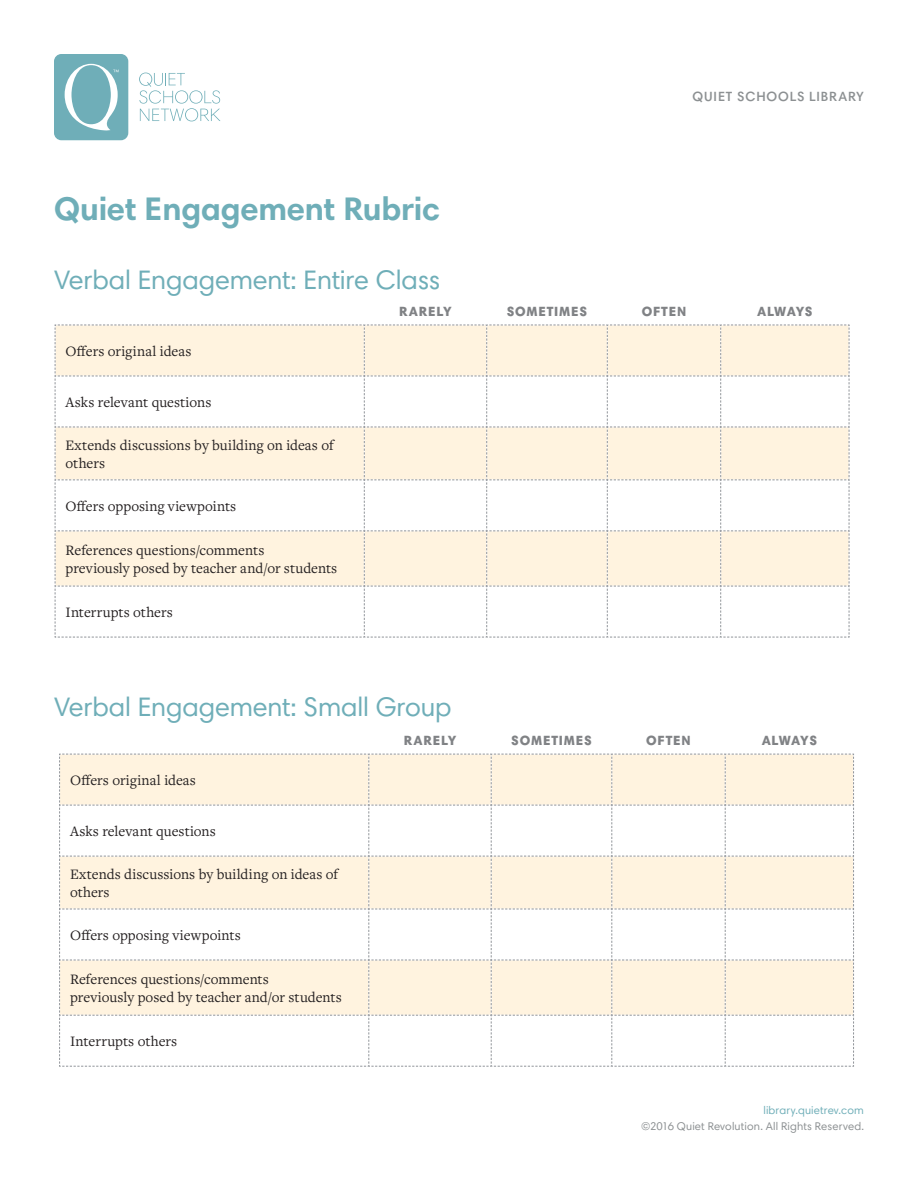
<style>
.page{position:relative;width:918px;height:1188px;background:#fff}
.page>*{position:absolute;margin:0;border:0;box-sizing:border-box;transform-origin:0 0}
.Page_Title{font:700 33px "Harmonia Sans Std";letter-spacing:-.005em;color:#6faeb8}
.Page_Title-2{font:27px "Harmonia Sans Std";letter-spacing:-.005em;color:#6faeb8}
.Question{font:15px/18px "Freight Text Pro";letter-spacing:.005em;color:#231f20}
._05_Subsection_Heade{font:900 13.5px "Harmonia Sans Std";letter-spacing:.055em;color:#808285}
.t1{font:600 13.5px "Harmonia Sans Std";letter-spacing:.06em;color:#8c9092}
.Master_page_footer{font:11.25px/15.8px "Harmonia Sans Std";letter-spacing:.015em;color:#8c9092;text-align:right}
.s1{color:#6faeb8}
</style>
<div class="page">
<svg style="left:54px;top:324px;width:796px;height:314px"></svg>
<svg style="left:59px;top:753px;width:795px;height:314px"></svg>
<div style="left:54px;top:54px;width:74px;height:86px;background:#6faeb8;border-radius:7px"></div>
<svg style="left:65px;top:64px;width:54px;height:67px"></svg>
<svg style="left:139px;top:73px;width:82px;height:48px"></svg>
<p class="Page_Title" style="left:54px;top:188px;width:388px">Quiet Engagement Rubric</p>
<p class="Page_Title-2" style="left:54px;top:263px;width:388px">Verbal Engagement: Entire Class</p>
<p class="t1" style="left:693px;top:88px;width:173px">QUIET SCHOOLS LIBRARY</p>
<p class="Question" style="left:66px;top:341px;width:127px">Offers original ideas</p>
<p class="Question" style="left:66px;top:392px;width:147px">Asks relevant questions</p>
<p class="Question" style="left:66px;top:435px;width:270px">Extends discussions by building on ideas of others</p>
<p class="Question" style="left:66px;top:496px;width:172px">Offers opposing viewpoints</p>
<p class="Question" style="left:66px;top:540px;width:273px">References questions/comments<br>previously posed by teacher and/or students</p>
<p class="Question" style="left:66px;top:602px;width:109px">Interrupts others</p>
<p class="_05_Subsection_Heade" style="left:399px;top:303px;width:54px">RARELY</p>
<p class="_05_Subsection_Heade" style="left:507px;top:303px;width:82px">SOMETIMES</p>
<p class="_05_Subsection_Heade" style="left:642px;top:303px;width:46px">OFTEN</p>
<p class="_05_Subsection_Heade" style="left:757px;top:303px;width:57px">ALWAYS</p>
<p class="Page_Title-2" style="left:54px;top:690px;width:399px">Verbal Engagement: Small Group</p>
<p class="Question" style="left:70px;top:770px;width:127px">Offers original ideas</p>
<p class="Question" style="left:70px;top:821px;width:147px">Asks relevant questions</p>
<p class="Question" style="left:70px;top:864px;width:270px">Extends discussions by building on ideas of others</p>
<p class="Question" style="left:70px;top:925px;width:172px">Offers opposing viewpoints</p>
<p class="Question" style="left:70px;top:969px;width:273px">References questions/comments<br>previously posed by teacher and/or students</p>
<p class="Question" style="left:70px;top:1032px;width:109px">Interrupts others</p>
<p class="_05_Subsection_Heade" style="left:404px;top:732px;width:54px">RARELY</p>
<p class="_05_Subsection_Heade" style="left:511px;top:732px;width:82px">SOMETIMES</p>
<p class="_05_Subsection_Heade" style="left:646px;top:732px;width:46px">OFTEN</p>
<p class="_05_Subsection_Heade" style="left:762px;top:732px;width:57px">ALWAYS</p>
<p class="Master_page_footer" style="left:641px;top:1102px;width:224px"><span class="s1">library.quietrev.com<br></span>©2016 Quiet Revolution. All Rights Reserved.</p>
</div>
